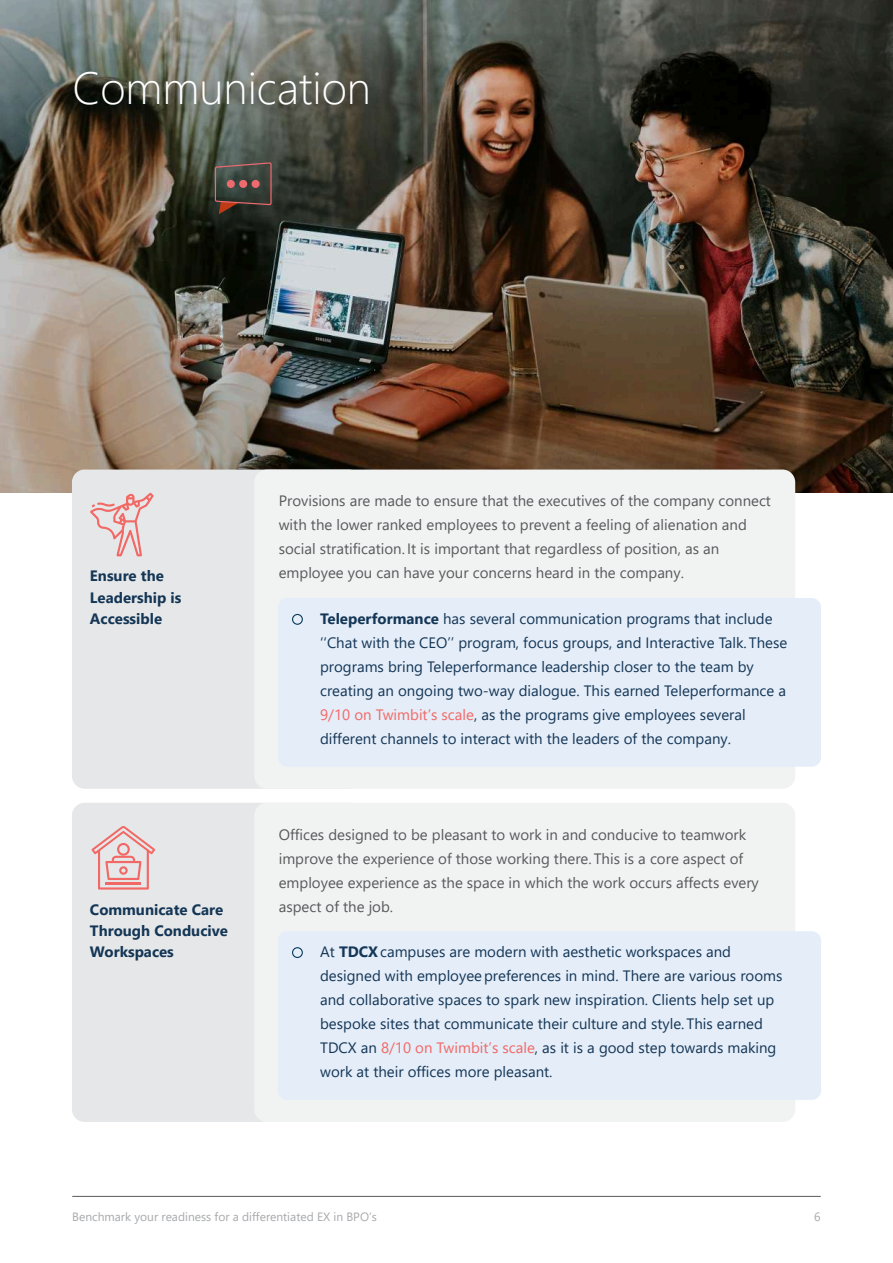
<style>
.page{position:relative;width:893px;height:1263px;background:#fff}
.page>*{position:absolute;margin:0;border:0;box-sizing:border-box;transform-origin:0 0}
.t1{font:300 45px "Segoe UI";color:#fff}
.t2{font:15px/24px "Segoe UI";color:#143656}
.t3{font:15px/24px "Segoe UI";color:#58595b}
.t4{font:700 15px/21px "Segoe UI";color:#143656}
.t5{font:12px "Segoe UI";color:#a7a9ac}
.s1{font-weight:700}
.s2{color:#f26865}
</style>
<div class="page">
<img style="left:0;top:0;width:893px;height:493px">
<hr style="left:72px;top:1196px;width:749px;height:1px;background:#58595b">
<img style="left:64px;top:57px;width:324px;height:83px">
<svg style="left:214px;top:163px;width:58px;height:51px;background:#49433b"></svg>
<div style="left:227px;top:180px;width:8px;height:8px;background:#ed6a6f;border-radius:50%"></div>
<div style="left:239px;top:180px;width:8px;height:8px;background:#ed6a6f;border-radius:50%"></div>
<div style="left:252px;top:180px;width:8px;height:8px;background:#ed6a6f;border-radius:50%"></div>
<div style="left:72px;top:469px;width:290px;height:320px;background:#e6e7e8;border-radius:13px"></div>
<div style="left:254px;top:469px;width:541px;height:320px;background:#f1f2f2;border-radius:13px"></div>
<div style="left:278px;top:598px;width:543px;height:169px;background:#e4edf8;border-radius:9px"></div>
<div style="left:292px;top:614px;width:11px;height:11px;border:1px solid #bfbfbf;border-radius:50%"></div>
<svg style="left:90px;top:493px;width:64px;height:63px"></svg>
<div style="left:72px;top:803px;width:290px;height:319px;background:#e6e7e8;border-radius:13px"></div>
<div style="left:254px;top:803px;width:541px;height:319px;background:#f1f2f2;border-radius:13px"></div>
<div style="left:278px;top:931px;width:543px;height:169px;background:#e4edf8;border-radius:9px"></div>
<div style="left:292px;top:947px;width:11px;height:11px;border:1px solid #bfbfbf;border-radius:50%"></div>
<svg style="left:91px;top:826px;width:64px;height:63px"></svg>
<h1 class="t1" style="left:72px;top:46px;width:300px">Communication</h1>
<p class="t3" style="left:279px;top:488px;width:494px">Provisions are made to ensure that the executives of the company connect with the lower ranked employees to prevent a feeling of alienation and social stratification. It is important that regardless of position, as an</p>
<p class="t4" style="left:90px;top:564px;width:75px">Ensure the</p>
<p class="t3" style="left:279px;top:560px;width:407px">employee you can have your concerns heard in the company.</p>
<p class="t4" style="left:90px;top:585px;width:93px">Leadership is<br>Accessible</p>
<p class="t2" style="left:320px;top:605px;width:469px"><span class="s1">Teleperformance</span> has several communication programs that include ‘‘Chat with the CEO’’ program, focus groups, and Interactive Talk. These programs bring Teleperformance leadership closer to the team by creating an ongoing two-way dialogue. This earned Teleperformance a <span class="s2">9/10 on Twimbit’s scale</span>, as the programs give employees several different channels to interact with the leaders of the company.</p>
<p class="t3" style="left:279px;top:821px;width:482px">Offices designed to be pleasant to work in and conducive to teamwork improve the experience of those working there. This is a core aspect of employee experience as the space in which the work occurs affects every</p>
<p class="t4" style="left:90px;top:898px;width:135px">Communicate Care</p>
<p class="t3" style="left:279px;top:893px;width:116px">aspect of the job.</p>
<p class="t4" style="left:90px;top:919px;width:139px">Through Conducive<br>Workspaces</p>
<p class="t2" style="left:320px;top:938px;width:464px">At <span class="s1">TDCX</span> campuses are modern with aesthetic workspaces and designed with employee preferences in mind. There are various rooms and collaborative spaces to spark new inspiration. Clients help set up bespoke sites that communicate their culture and style. This earned TDCX an <span class="s2">8/10 on Twimbit’s scale</span>, as it is a good step towards making work at their offices more pleasant.</p>
<p class="t5" style="left:72px;top:1205px;width:306px">Benchmark your readiness for a differentiated EX in BPO’s</p>
<p class="t5" style="left:814px;top:1205px;width:8px">6</p>
</div>
